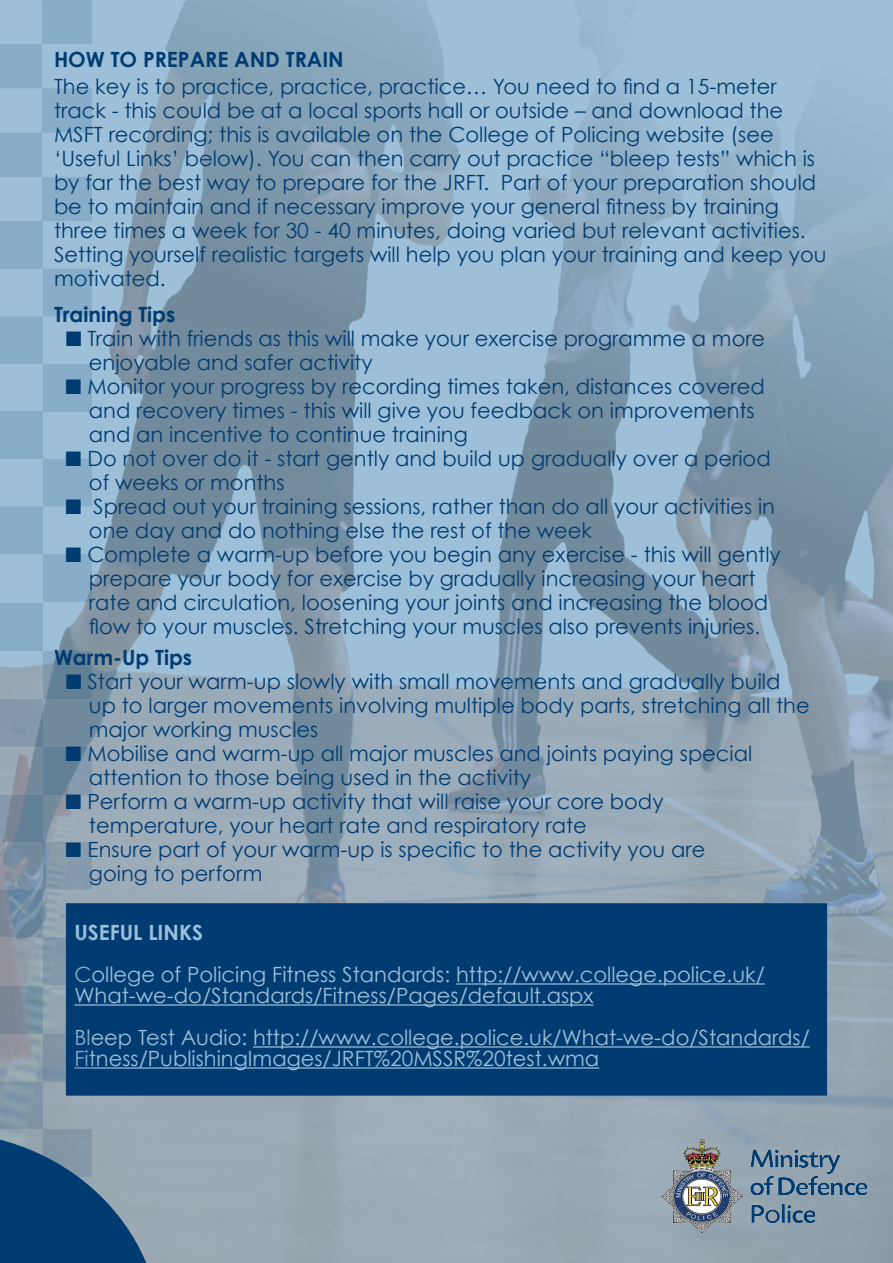
<style>
.page{position:relative;width:893px;height:1263px;background:#fff}
.page>*{position:absolute;margin:0;border:0;box-sizing:border-box;transform-origin:0 0}
.t1{font:21px/24px "Century Gothic";color:#003c72}
.t2{font:21px/21px "Century Gothic";color:#9dc0d8}
.t3{font:700 21px "Century Gothic";color:#003c72}
.t4{font:700 21px "Century Gothic";color:#9dc0d8}
</style>
<div class="page">
<img style="left:0;top:0;width:893px;height:1263px">
<img style="left:0;top:0;width:91px;height:602px">
<img style="left:0;top:604px;width:91px;height:380px">
<div style="left:66px;top:903px;width:761px;height:193px;background:#003c72;border:2px solid #003c72"></div>
<hr style="left:456px;top:983px;width:309px;height:1px;background:#9dc0d8">
<hr style="left:74px;top:1004px;width:520px;height:1px;background:#9dc0d8">
<hr style="left:253px;top:1046px;width:557px;height:1px;background:#9dc0d8">
<hr style="left:74px;top:1067px;width:525px;height:1px;background:#9dc0d8">
<img style="left:0;top:986px;width:91px;height:146px">
<svg style="left:0;top:1132px;width:162px;height:131px"></svg>
<img style="left:638px;top:1110px;width:232px;height:148px">
<p class="t3" style="left:54px;top:46px;width:291px">HOW TO PREPARE AND TRAIN</p>
<p class="t1" style="left:54px;top:74px;width:774px">The key is to practice, practice, practice… You need to find a 15-meter track - this could be at a local sports hall or outside – and download the MSFT recording; this is available on the College of Policing website (see ‘Useful Links’ below). You can then carry out practice “bleep tests” which is by far the best way to prepare for the JRFT. Part of your preparation should be to maintain and if necessary improve your general fitness by training three times a week for 30 - 40 minutes, doing varied but relevant activities.<br>Setting yourself realistic targets will help you plan your training and keep you motivated.</p>
<p class="t3" style="left:54px;top:301px;width:123px">Training Tips</p>
<p class="t1" style="left:89px;top:326px;width:678px;text-indent:-23px">■ Train with friends as this will make your exercise programme a more enjoyable and safer activity</p>
<p class="t1" style="left:89px;top:374px;width:677px;text-indent:-23px">■ Monitor your progress by recording times taken, distances covered and recovery times - this will give you feedback on improvements and an incentive to continue training</p>
<p class="t1" style="left:89px;top:446px;width:683px;text-indent:-23px">■ Do not over do it - start gently and build up gradually over a period of weeks or months</p>
<p class="t1" style="left:89px;top:494px;width:688px;text-indent:-23px">■ Spread out your training sessions, rather than do all your activities in one day and do nothing else the rest of the week</p>
<p class="t1" style="left:66px;top:542px;width:717px;text-align:center">■ Complete a warm-up before you begin any exercise - this will gently prepare your body for exercise by gradually increasing your heart<br>rate and circulation, loosening your joints and increasing the blood flow to your muscles. Stretching your muscles also prevents injuries.</p>
<p class="t3" style="left:54px;top:644px;width:140px">Warm-Up Tips</p>
<p class="t1" style="left:89px;top:669px;width:722px;text-indent:-23px">■ Start your warm-up slowly with small movements and gradually build up to larger movements involving multiple body parts, stretching all the major working muscles</p>
<p class="t1" style="left:89px;top:741px;width:665px;text-indent:-23px">■ Mobilise and warm-up all major muscles and joints paying special attention to those being used in the activity</p>
<p class="t1" style="left:89px;top:789px;width:576px;text-indent:-23px">■ Perform a warm-up activity that will raise your core body temperature, your heart rate and respiratory rate</p>
<p class="t1" style="left:89px;top:837px;width:618px;text-indent:-23px">■ Ensure part of your warm-up is specific to the activity you are going to perform</p>
<p class="t4" style="left:74px;top:919px;width:130px">USEFUL LINKS</p>
<p class="t2" style="left:74px;top:963px;width:692px">College of Policing Fitness Standards: http://www.college.police.uk/<br>What-we-do/Standards/Fitness/Pages/default.aspx</p>
<p class="t2" style="left:74px;top:1026px;width:737px">Bleep Test Audio: http://www.college.police.uk/What-we-do/Standards/<br>Fitness/PublishingImages/JRFT%20MSSR%20test.wma</p>
</div>
